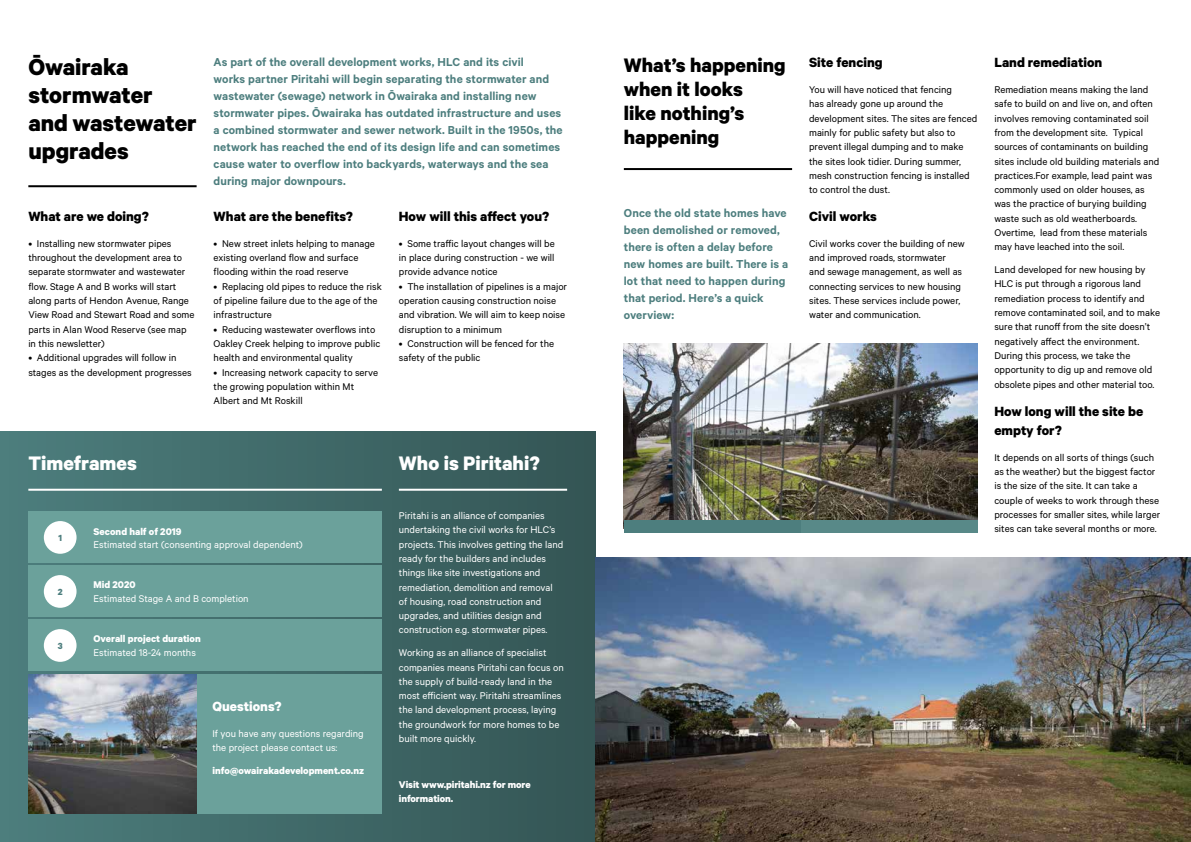
<style>
.page{position:relative;width:1191px;height:842px;background:#fff}
.page>*{position:absolute;margin:0;border:0;box-sizing:border-box;transform-origin:0 0}
.t1{font:700 26px/28px "Calibre";color:#000}
.t2{font:700 22px/24px "Calibre";color:#000}
.t3{font:700 22px "Calibre";color:#fff}
.t4{font:700 15px/19.5px "Calibre";color:#000}
.t5{font:700 15px "Calibre";color:#fff}
.t6{font:600 13px/17px "Calibre";letter-spacing:.005em;color:#4d7e7e}
.t7{font:11px/14.3px "Calibre";color:#000}
.t8{font:11px/14.3px "Calibre";color:#fff}
.t9{font:700 11px/14.3px "Calibre";color:#fff}
.t10{font:700 10px "Calibre";color:#4d7e7e}
</style>
<div class="page">
<div style="left:0;top:431px;width:595px;height:411px;background:linear-gradient(to right,#4f8180,#345555)"></div>
<div style="left:197px;top:674px;width:185px;height:140px;background:#6ba19b"></div>
<div style="left:28px;top:512px;width:354px;height:51px;background:#6ba19b"></div>
<div style="left:28px;top:566px;width:354px;height:51px;background:#6ba19b"></div>
<div style="left:28px;top:620px;width:354px;height:51px;background:#6ba19b"></div>
<div style="left:44px;top:521px;width:33px;height:33px;background:#fff;border-radius:50%"></div>
<div style="left:44px;top:575px;width:33px;height:33px;background:#fff;border-radius:50%"></div>
<div style="left:44px;top:629px;width:33px;height:33px;background:#fff;border-radius:50%"></div>
<hr style="left:399px;top:489px;width:168px;height:2px;background:#fff">
<hr style="left:28px;top:489px;width:354px;height:2px;background:#fff">
<img style="left:28px;top:674px;width:169px;height:140px">
<hr style="left:624px;top:168px;width:168px;height:2px;background:#000">
<hr style="left:28px;top:185px;width:169px;height:2px;background:#000">
<img style="left:595px;top:558px;width:596px;height:284px">
<img style="left:624px;top:343px;width:353px;height:177px">
<div style="left:623px;top:520px;width:354px;height:13px;background:#588988"></div>
<div style="left:623px;top:520px;width:177px;height:13px;background:#4d7e7e"></div>
<h1 class="t1" style="left:28px;top:52px;width:170px">Ōwairaka stormwater and wastewater upgrades</h1>
<p class="t6" style="left:214px;top:53px;width:350px">As part of the overall development works, HLC and its civil<br>works partner Piritahi will begin separating the stormwater and wastewater (sewage) network in Ōwairaka and installing new stormwater pipes. Ōwairaka has outdated infrastructure and uses a combined stormwater and sewer network. Built in the 1950s, the network has reached the end of its design life and can sometimes cause water to overflow into backyards, waterways and the sea during major downpours.</p>
<h3 class="t4" style="left:28px;top:206px;width:122px">What are we doing?</h3>
<p class="t7" style="left:28px;top:236px;width:168px">• Installing new stormwater pipes throughout the development area to separate stormwater and wastewater flow. Stage A and B works will start along parts of Hendon Avenue, Range View Road and Stewart Road and some parts in Alan Wood Reserve (see map in this newsletter)</p>
<p class="t7" style="left:28px;top:350px;width:165px">• Additional upgrades will follow in stages as the development progresses</p>
<h3 class="t4" style="left:214px;top:206px;width:141px">What are the benefits?</h3>
<p class="t7" style="left:214px;top:236px;width:163px">• New street inlets helping to manage existing overland flow and surface flooding within the road reserve</p>
<p class="t7" style="left:214px;top:279px;width:170px">• Replacing old pipes to reduce the risk of pipeline failure due to the age of the infrastructure</p>
<p class="t7" style="left:214px;top:322px;width:168px">• Reducing wastewater overflows into<br>Oakley Creek helping to improve public health and environmental quality</p>
<p class="t7" style="left:214px;top:365px;width:166px">• Increasing network capacity to serve the growing population within Mt<br>Albert and Mt Roskill</p>
<h3 class="t4" style="left:399px;top:206px;width:152px">How will this affect you?</h3>
<p class="t7" style="left:399px;top:236px;width:157px;text-align:justify">• Some traffic layout changes will be in place during construction - we will provide advance notice</p>
<p class="t7" style="left:399px;top:279px;width:170px">• The installation of pipelines is a major operation causing construction noise and vibration. We will aim to keep noise disruption to a minimum</p>
<p class="t7" style="left:399px;top:336px;width:157px">• Construction will be fenced for the safety of the public</p>
<h2 class="t3" style="left:28px;top:450px;width:110px">Timeframes</h2>
<h2 class="t3" style="left:399px;top:450px;width:142px">Who is Piritahi?</h2>
<p class="t10" style="left:58px;top:531px;width:5px">1</p>
<p class="t10" style="left:58px;top:585px;width:6px">2</p>
<p class="t10" style="left:58px;top:639px;width:6px">3</p>
<p class="t9" style="left:94px;top:524px;width:89px">Second half of 2019</p>
<p class="t8" style="left:94px;top:536px;width:211px">Estimated start (consenting approval dependent)</p>
<p class="t9" style="left:94px;top:577px;width:44px">Mid 2020</p>
<p class="t8" style="left:94px;top:591px;width:157px">Estimated Stage A and B completion</p>
<p class="t9" style="left:94px;top:631px;width:109px">Overall project duration</p>
<p class="t8" style="left:94px;top:645px;width:104px">Estimated 18-24 months</p>
<h3 class="t5" style="left:212px;top:697px;width:71px">Questions?</h3>
<p class="t8" style="left:212px;top:726px;width:153px">If you have any questions regarding the project please contact us:</p>
<p class="t9" style="left:212px;top:763px;width:153px">info@owairakadevelopment.co.nz</p>
<p class="t8" style="left:399px;top:508px;width:166px">Piritahi is an alliance of companies undertaking the civil works for HLC’s projects. This involves getting the land ready for the builders and includes things like site investigations and remediation, demolition and removal of housing, road construction and upgrades, and utilities design and construction e.g. stormwater pipes.</p>
<p class="t8" style="left:399px;top:645px;width:166px">Working as an alliance of specialist companies means Piritahi can focus on the supply of build-ready land in the most efficient way. Piritahi streamlines the land development process, laying the groundwork for more homes to be built more quickly.</p>
<p class="t9" style="left:399px;top:777px;width:133px">Visit www.piritahi.nz for more information.</p>
<h2 class="t2" style="left:624px;top:52px;width:163px">What’s happening when it looks<br>like nothing’s happening</h2>
<p class="t6" style="left:624px;top:204px;width:166px">Once the old state homes have been demolished or removed, there is often a delay before new homes are built. There is a lot that need to happen during that period. Here’s a quick overview:</p>
<h3 class="t4" style="left:809px;top:52px;width:75px">Site fencing</h3>
<p class="t7" style="left:809px;top:82px;width:170px">You will have noticed that fencing<br>has already gone up around the development sites. The sites are fenced mainly for public safety but also to prevent illegal dumping and to make the sites look tidier. During summer, mesh construction fencing is installed to control the dust.</p>
<h3 class="t4" style="left:809px;top:206px;width:69px">Civil works</h3>
<p class="t7" style="left:809px;top:236px;width:157px">Civil works cover the building of new and improved roads, stormwater<br>and sewage management, as well as connecting services to new housing sites. These services include power, water and communication.</p>
<h3 class="t4" style="left:994px;top:52px;width:109px">Land remediation</h3>
<p class="t7" style="left:994px;top:82px;width:166px">Remediation means making the land safe to build on and live on, and often involves removing contaminated soil from the development site. Typical sources of contaminants on building sites include old building materials and practices.For example, lead paint was commonly used on older houses, as was the practice of burying building waste such as old weatherboards.<br>Overtime, lead from these materials may have leached into the soil.</p>
<p class="t7" style="left:994px;top:262px;width:167px">Land developed for new housing by HLC is put through a rigorous land remediation process to identify and remove contaminated soil, and to make sure that runoff from the site doesn’t negatively affect the environment.<br>During this process, we take the opportunity to dig up and remove old obsolete pipes and other material too.</p>
<h3 class="t4" style="left:994px;top:401px;width:150px">How long will the site be empty for?</h3>
<p class="t7" style="left:994px;top:450px;width:167px">It depends on all sorts of things (such as the weather) but the biggest factor is the size of the site. It can take a couple of weeks to work through these processes for smaller sites, while larger sites can take several months or more.</p>
</div>
